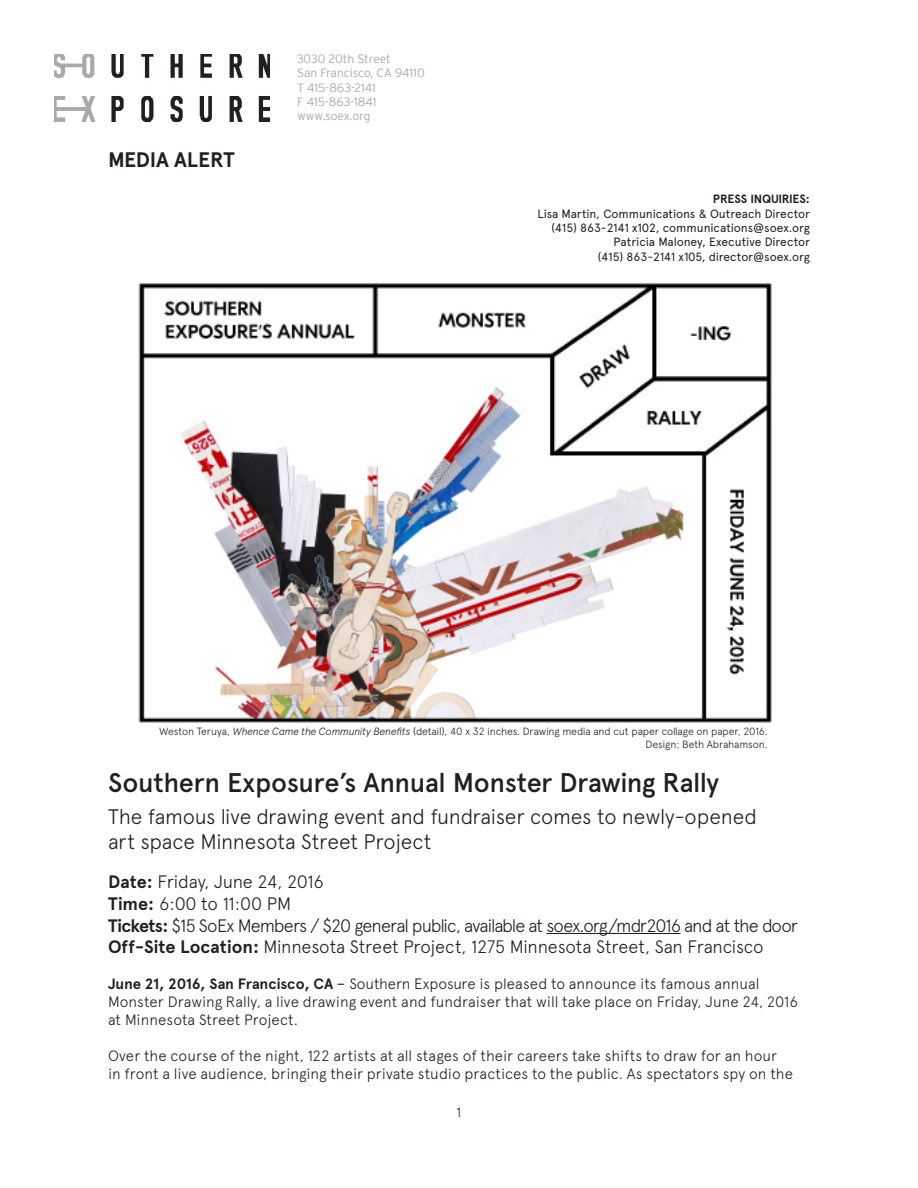
<style>
.page{position:relative;width:918px;height:1188px;background:#fff}
.page>*{position:absolute;margin:0;border:0;box-sizing:border-box;transform-origin:0 0}
.t1{font:500 27px "Apercu";letter-spacing:-.015em;color:#231f20}
.t2{font:300 21px "Apercu";letter-spacing:-.01em;color:#231f20}
.t3{font:700 21px "Apercu";letter-spacing:-.015em;color:#231f20}
.t4{font:300 18px/21.6px "Apercu";letter-spacing:-.05em;color:#231f20}
.t5{font:300 18px "Apercu";letter-spacing:-.01em;color:#222}
.t6{font:300 15px/18px "Apercu";color:#231f20}
.t7{font:300 13.5px "Apercu";color:#231f20}
.t8{font:12px "Apercu";letter-spacing:-.005em;color:#231f20}
.t9{font:300 12px/14.4px "Interstate";color:#a8a9ad}
.t10{font:700 12px "Apercu";letter-spacing:-.02em;color:#231f20}
.t11{font:300 10.5px/12.6px "Apercu";letter-spacing:-.01em;color:#231f20;text-align:right}
.s1{font-style:italic}
.s2{font-weight:700}
.s3{font-weight:700;color:#231f20}
.s4{color:#231f20}
.s5{font-weight:400}
</style>
<div class="page">
<img style="left:54px;top:54px;width:216px;height:67px">
<hr style="left:546px;top:933px;width:134px;height:1px;background:#231f20">
<img style="left:138px;top:283px;width:634px;height:440px">
<p class="t3" style="left:108px;top:147px;width:128px">MEDIA ALERT</p>
<p class="t9" style="left:297px;top:51px;width:129px">3030 20th Street<br>San Francisco, CA 94110<br>T 415-863-2141<br>F 415-863-1841 www.soex.org</p>
<p class="t10" style="left:713px;top:192px;width:99px">PRESS INQUIRIES:</p>
<p class="t8" style="left:537px;top:206px;width:274px">Lisa Martin, Communications &amp; Outreach Director</p>
<p class="t8" style="left:551px;top:221px;width:260px">(415) 863-2141 x102, communications@soex.org</p>
<p class="t8" style="left:614px;top:235px;width:198px">Patricia Maloney, Executive Director</p>
<p class="t8" style="left:598px;top:249px;width:214px">(415) 863-2141 x105, director@soex.org</p>
<p class="t11" style="left:159px;top:725px;width:610px">Weston Teruya, <span class="s1">Whence Came the Community Benefits</span> (detail), 40 x 32 inches. Drawing media and cut paper collage on paper, 2016.<br>Design: Beth Abrahamson.</p>
<p class="t1" style="left:108px;top:766px;width:613px">Southern Exposure’s Annual Monster Drawing Rally</p>
<p class="t2" style="left:108px;top:804px;width:651px">The famous live drawing event and fundraiser comes to newly-opened</p>
<p class="t2" style="left:108px;top:829px;width:325px">art space Minnesota Street Project</p>
<p class="t4" style="left:108px;top:871px;width:692px"><span class="s2">Date:</span> Friday, June 24, 2016<br><span class="s2">Time:</span> 6:00 to 11:00 PM<br><span class="s2">Tickets:</span> $15 SoEx Members / $20 general public, available at soex.org/mdr2016 and at the door</p>
<p class="t5" style="left:108px;top:936px;width:657px"><span class="s3">Off-Site Location:</span> <span class="s4">Minnesota Street Project,</span> 1275 Minnesota Street, San Francisco</p>
<p class="t6" style="left:108px;top:975px;width:691px"><span class="s2">June 21, 2016, San Francisco, CA</span> <span class="s5">–</span> Southern Exposure is pleased to announce its famous annual<br>Monster Drawing Rally, a live drawing event and fundraiser that will take place on Friday, June 24, 2016 at Minnesota Street Project.</p>
<p class="t6" style="left:108px;top:1047px;width:687px">Over the course of the night, 122 artists at all stages of their careers take shifts to draw for an hour in front a live audience, bringing their private studio practices to the public. As spectators spy on the</p>
<p class="t7" style="left:457px;top:1104px;width:6px">1</p>
</div>
